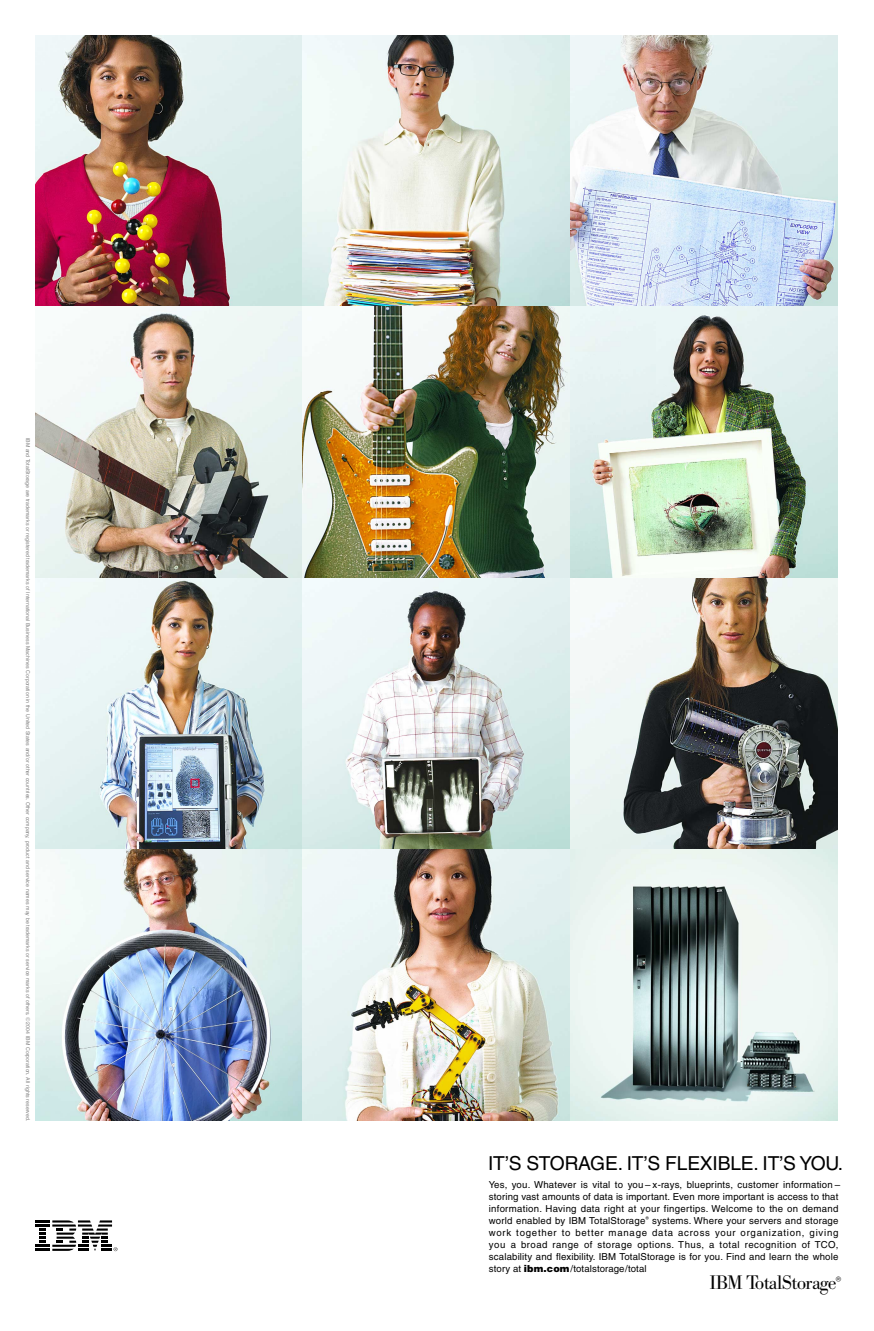
<style>
.page{position:relative;width:874px;height:1331px;background:#fff}
.page>*{position:absolute;margin:0;border:0;box-sizing:border-box;transform-origin:0 0}
.t1{font:19.25px "IBM Helvetica 2004";letter-spacing:-.01em;color:#000}
.t2{font:300 19.25px "IBM Bodoni 2004";letter-spacing:-.03em;color:#000}
.t3{font:9.62px/11.9px "IBM Helvetica 2004";letter-spacing:.02em;color:#000}
.t4{font:5.25px "IBM Helvetica 2004";color:#808080}
.s1{font-weight:900}
.s2{font-size:15.92px}
</style>
<div class="page">
<img style="left:36px;top:36px;width:267px;height:271px">
<img style="left:303px;top:36px;width:267px;height:271px">
<img style="left:570px;top:36px;width:268px;height:271px">
<img style="left:36px;top:307px;width:267px;height:271px">
<img style="left:303px;top:307px;width:267px;height:271px">
<img style="left:570px;top:307px;width:268px;height:271px">
<img style="left:36px;top:578px;width:267px;height:271px">
<img style="left:303px;top:578px;width:267px;height:271px">
<img style="left:570px;top:578px;width:268px;height:271px">
<img style="left:36px;top:849px;width:267px;height:271px">
<img style="left:303px;top:849px;width:267px;height:271px">
<svg style="left:570px;top:849px;width:268px;height:271px;fill:#e8f3ef"></svg>
<svg style="left:35px;top:1220px;width:82px;height:31px"></svg>
<p class="t4" style="left:30px;top:438px;width:685px;rotate:90deg">IBM and TotalStorage are trademarks or registered trademarks of International Business Machines Corporation in the United States and/or other countries. Other company, product and service names may be trademarks or service marks of others. ©2004 IBM Corporation. All rights reserved.</p>
<h1 class="t1" style="left:488px;top:1155px;width:357px">IT’S STORAGE. IT’S FLEXIBLE. IT’S YOU.</h1>
<p class="t3" style="left:489px;top:1179px;width:353px">Yes, you. Whatever is vital to you — x-rays, blueprints, customer information — storing vast amounts of data is important. Even more important is access to that information. Having data right at your fingertips. Welcome to the on demand world enabled by IBM TotalStorage® systems. Where your servers and storage work together to better manage data across your organization, giving you a broad range of storage options. Thus, a total recognition of TCO, scalability and flexibility. IBM TotalStorage is for you. Find and learn the whole story at <span class="s1">ibm.com</span>/totalstorage/total</p>
<h1 class="t2" style="left:709px;top:1275px;width:134px">IBM TotalStorage<span class="s2">®</span></h1>
</div>
